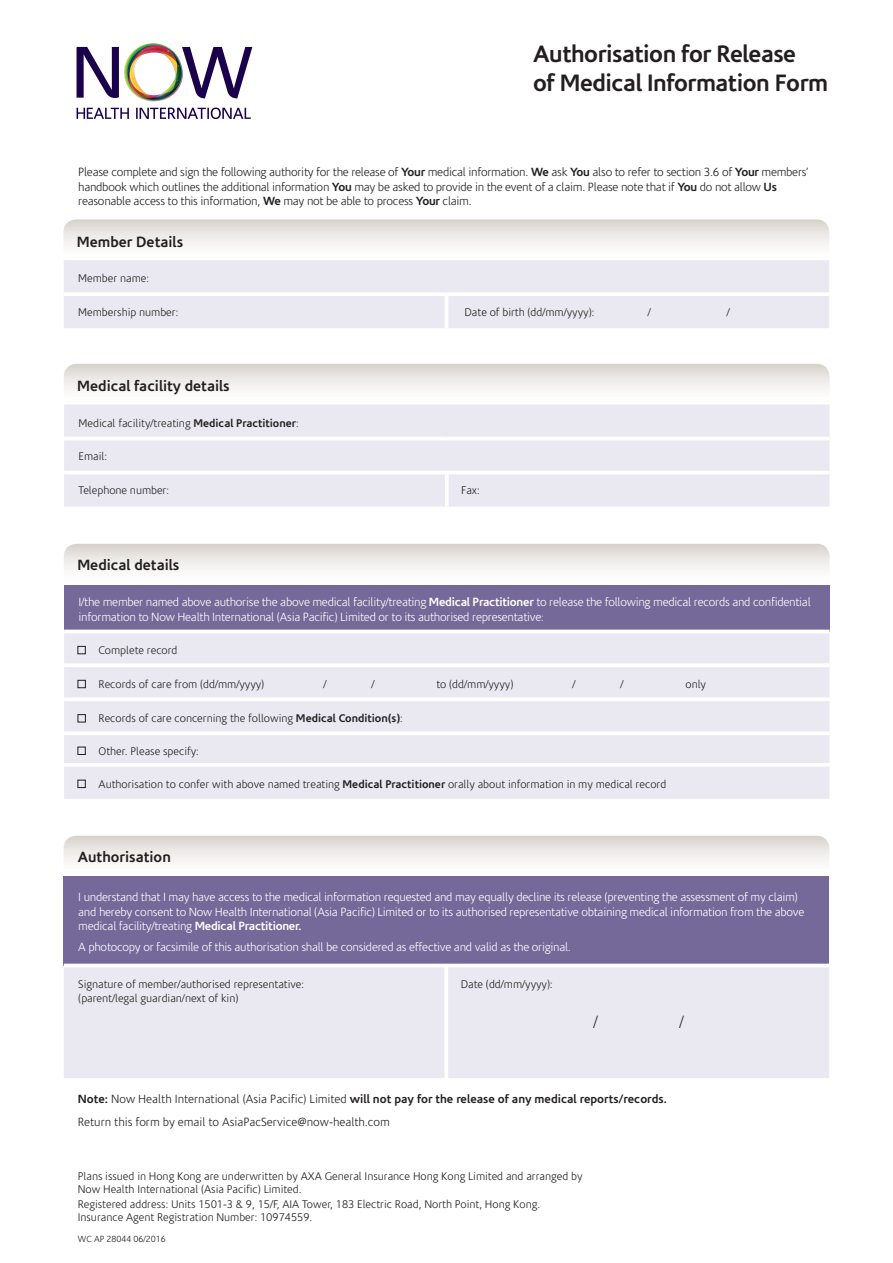
<style>
.page{position:relative;width:893px;height:1263px;background:#fff}
.page>*{position:absolute;margin:0;border:0;box-sizing:border-box;transform-origin:0 0}
.t1{font:700 24px "Corisande";letter-spacing:-.02em;color:#231f20}
.t2{font:18px "Times";color:#231f20}
.t3{font:700 15px "Corisande";color:#231f20}
.t4{font:300 12px/14.4px "Corisande";letter-spacing:-.02em;color:#fff}
.t5{font:300 12px/14.4px "Corisande";letter-spacing:-.02em;color:#231f20}
.t6{font:700 12px "Corisande";color:#231f20}
.t7{font:300 12px "Corisande";color:#231f20}
.t8{font:300 11.25px/12.8px "Corisande";color:#231f20}
.t9{font:300 9px "Corisande";color:#231f20}
.s1{font-weight:700}
.s2{font-size:11.25px}
.s3{font-weight:300}
</style>
<div class="page">
<svg style="left:63px;top:219px;width:766px;height:26px"></svg>
<svg style="left:64px;top:364px;width:766px;height:42px"></svg>
<svg style="left:64px;top:544px;width:766px;height:42px"></svg>
<div style="left:64px;top:260px;width:765px;height:68px;background:#eae9f1"></div>
<hr style="left:64px;top:292px;width:382px;height:4px;background:#fff">
<hr style="left:446px;top:292px;width:383px;height:4px;background:#fff">
<hr style="left:445px;top:296px;width:3px;height:32px;background:#fff">
<div style="left:64px;top:404px;width:765px;height:103px;background:#eae9f1"></div>
<hr style="left:64px;top:437px;width:383px;height:3px;background:#fff">
<hr style="left:447px;top:437px;width:382px;height:3px;background:#fff">
<hr style="left:445px;top:474px;width:4px;height:33px;background:#fff">
<hr style="left:64px;top:471px;width:383px;height:3px;background:#fff">
<hr style="left:447px;top:471px;width:382px;height:3px;background:#fff">
<div style="left:64px;top:584px;width:765px;height:47px;background:#746999"></div>
<div style="left:64px;top:633px;width:765px;height:166px;background:#eae9f1"></div>
<hr style="left:64px;top:630px;width:765px;height:3px;background:#fff">
<hr style="left:64px;top:663px;width:765px;height:4px;background:#fff">
<hr style="left:64px;top:731px;width:765px;height:4px;background:#fff">
<hr style="left:64px;top:697px;width:765px;height:4px;background:#fff">
<hr style="left:64px;top:763px;width:765px;height:4px;background:#fff">
<div style="left:78px;top:646px;width:7px;height:8px;border:1px solid #231f20"></div>
<div style="left:78px;top:680px;width:8px;height:8px;border:1px solid #231f20"></div>
<div style="left:78px;top:714px;width:8px;height:8px;border:1px solid #231f20"></div>
<div style="left:78px;top:747px;width:7px;height:8px;border:1px solid #231f20"></div>
<div style="left:78px;top:780px;width:7px;height:8px;border:1px solid #231f20"></div>
<svg style="left:64px;top:836px;width:765px;height:25px"></svg>
<div style="left:64px;top:876px;width:765px;height:89px;background:#746999"></div>
<div style="left:64px;top:967px;width:765px;height:111px;background:#eae9f1"></div>
<hr style="left:64px;top:964px;width:765px;height:3px;background:#fff">
<hr style="left:444px;top:966px;width:4px;height:115px;background:#fff">
<img style="left:77px;top:43px;width:175px;height:76px">
<p class="t1" style="left:533px;top:40px;width:264px">Authorisation for Release</p>
<p class="t1" style="left:533px;top:69px;width:296px">of Medical Information Form</p>
<p class="t5" style="left:78px;top:165px;width:732px">Please complete and sign the following authority for the release of <span class="s1">Your</span> medical information. <span class="s1">We</span> ask <span class="s1">You</span> also to refer to section 3.6 of <span class="s1">Your</span> members’ handbook which outlines the additional information <span class="s1">You</span> may be asked to provide in the event of a claim. Please note that if <span class="s1">You</span> do not allow <span class="s1">Us </span>reasonable access to this information, <span class="s1">We</span> may not be able to process <span class="s1">Your</span> claim.</p>
<p class="t3" style="left:77px;top:233px;width:108px">Member Details</p>
<p class="t8" style="left:78px;top:272px;width:72px">Member name:</p>
<p class="t8" style="left:78px;top:306px;width:101px">Membership number:</p>
<p class="t8" style="left:464px;top:306px;width:131px">Date of birth (dd/mm/yyyy):</p>
<p class="t8" style="left:648px;top:306px;width:5px">/</p>
<p class="t8" style="left:727px;top:306px;width:5px">/</p>
<p class="t3" style="left:77px;top:377px;width:154px">Medical facility details</p>
<p class="t8" style="left:79px;top:417px;width:221px">Medical facility/treating <span class="s1">Medical Practitioner</span>:</p>
<p class="t8" style="left:79px;top:451px;width:30px">Email:</p>
<p class="t8" style="left:79px;top:485px;width:92px">Telephone number:</p>
<p class="t8" style="left:461px;top:485px;width:20px">Fax:</p>
<p class="t3" style="left:77px;top:556px;width:103px">Medical details</p>
<p class="t4" style="left:79px;top:595px;width:734px">I/the member named above authorise the above medical facility/treating <span class="s1">Medical Practitioner</span> to release the following medical records and confidential information to Now Health International (Asia Pacific) Limited or to its authorised representative<span class="s2">:</span></p>
<p class="t8" style="left:99px;top:644px;width:80px">Complete record</p>
<p class="t8" style="left:99px;top:678px;width:167px">Records of care from (dd/mm/yyyy)</p>
<p class="t8" style="left:323px;top:678px;width:5px">/</p>
<p class="t8" style="left:371px;top:678px;width:5px">/</p>
<p class="t8" style="left:436px;top:678px;width:78px">to (dd/mm/yyyy)</p>
<p class="t8" style="left:572px;top:678px;width:5px">/</p>
<p class="t8" style="left:621px;top:678px;width:5px">/</p>
<p class="t8" style="left:685px;top:678px;width:22px">only</p>
<p class="t8" style="left:99px;top:712px;width:305px">Records of care concerning the following <span class="s1">Medical Condition(s)</span>:</p>
<p class="t8" style="left:99px;top:745px;width:102px">Other. Please specify:</p>
<p class="t8" style="left:99px;top:778px;width:569px">Authorisation to confer with above named treating <span class="s1">Medical Practitioner</span> orally about information in my medical record</p>
<p class="t3" style="left:78px;top:848px;width:94px">Authorisation</p>
<p class="t4" style="left:78px;top:890px;width:728px">I understand that I may have access to the medical information requested and may equally decline its release (preventing the assessment of my claim) and hereby consent to Now Health International (Asia Pacific) Limited or to its authorised representative obtaining medical information from the above medical facility/treating <span class="s1">Medical Practitioner.</span></p>
<p class="t4" style="left:78px;top:940px;width:494px">A photocopy or facsimile of this authorisation shall be considered as effective and valid as the original.</p>
<p class="t8" style="left:78px;top:978px;width:227px">Signature of member/authorised representative:</p>
<p class="t8" style="left:78px;top:992px;width:162px">(parent/legal guardian/next of kin)</p>
<p class="t8" style="left:461px;top:978px;width:93px">Date (dd/mm/yyyy):</p>
<p class="t2" style="left:593px;top:1005px;width:7px">/</p>
<p class="t2" style="left:679px;top:1005px;width:7px">/</p>
<p class="t6" style="left:78px;top:1092px;width:590px">Note: <span class="s3">Now Health International (Asia Pacific) Limited</span> will not pay for the release of any medical reports/records.</p>
<p class="t7" style="left:78px;top:1115px;width:313px">Return this form by email to AsiaPacService@now-health.com</p>
<p class="t8" style="left:78px;top:1170px;width:506px">Plans issued in Hong Kong are underwritten by AXA General Insurance Hong Kong Limited and arranged by</p>
<p class="t8" style="left:78px;top:1183px;width:225px">Now Health International (Asia Pacific) Limited.</p>
<p class="t8" style="left:78px;top:1198px;width:464px">Registered address: Units 1501-3 &amp; 9, 15/F, AIA Tower, 183 Electric Road, North Point, Hong Kong.<br>Insurance Agent Registration Number: 10974559.</p>
<p class="t9" style="left:78px;top:1234px;width:89px">WC AP 28044 06/2016</p>
</div>
